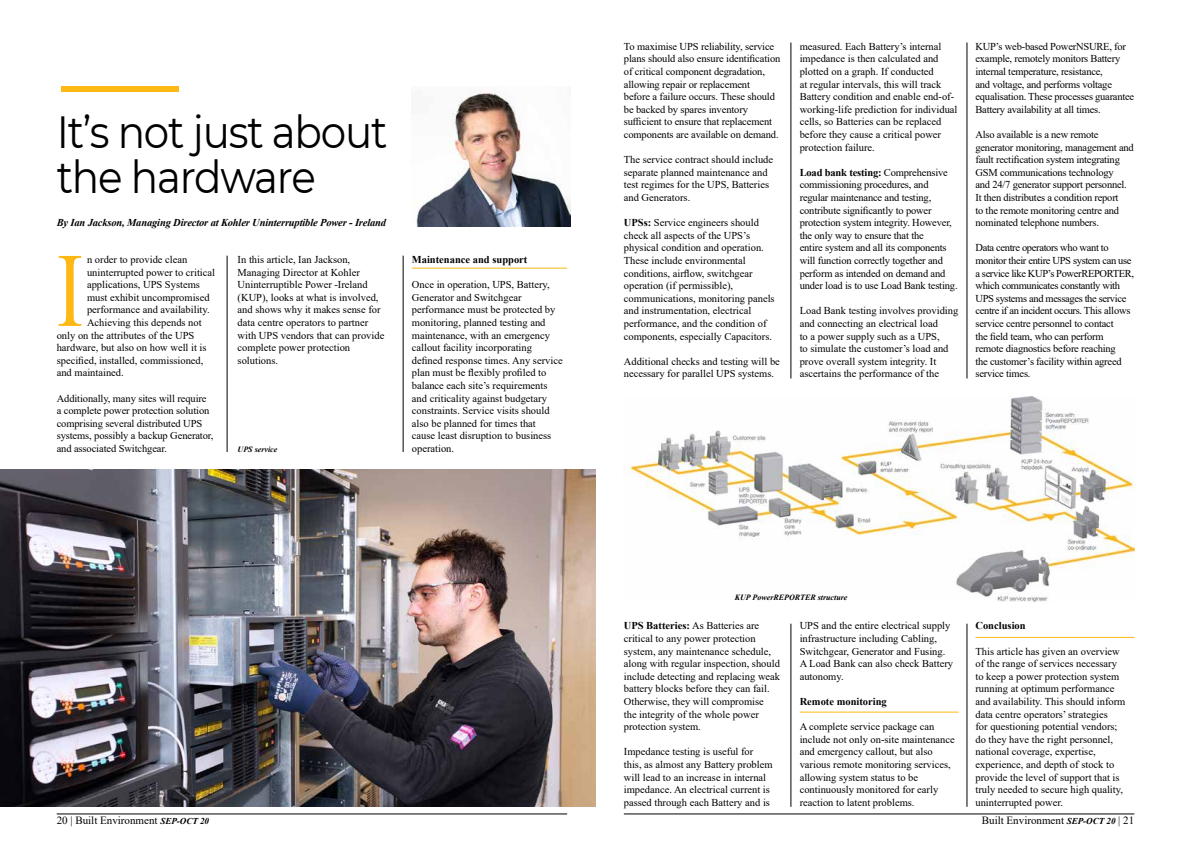
<style>
.page{position:relative;width:1191px;height:842px;background:#fff}
.page>*{position:absolute;margin:0;border:0;box-sizing:border-box;transform-origin:0 0}
.t1{font:105.7px "Times New Roman";color:#fdb813;scale:.75 1}
.t2{font:45px/45px "Montserrat";letter-spacing:-.03em;color:#000;scale:.9 1}
.t3{font:11px "Times New Roman";color:#000}
.t4{font:10.5px/12.6px "Times New Roman";color:#000}
.t5{font:10.5px/12.6px "Times New Roman";letter-spacing:-.02em;color:#000}
.t6{font:10.5px/12.6px "Times New Roman";letter-spacing:-.035em;color:#000}
.t7{font:italic 700 10.5px "Times New Roman";letter-spacing:-.015em;color:#000}
.t8{font:700 10.5px "Times New Roman";color:#000}
.t9{font:italic 700 8px "Times New Roman";color:#000}
.s1{font-weight:700}
.s2{font-weight:700;font-style:italic;font-size:9px}
</style>
<div class="page">
<div style="left:61px;top:86px;width:118px;height:6px;background:#fdb813"></div>
<hr style="left:227px;top:256px;width:1px;height:196px;background:#000">
<hr style="left:403px;top:256px;width:1px;height:196px;background:#000">
<hr style="left:966px;top:43px;width:1px;height:335px;background:#000">
<hr style="left:966px;top:624px;width:1px;height:183px;background:#000">
<hr style="left:790px;top:43px;width:1px;height:335px;background:#000">
<hr style="left:790px;top:624px;width:1px;height:183px;background:#000">
<img style="left:416px;top:91px;width:154px;height:135px">
<img style="left:624px;top:397px;width:510px;height:205px">
<hr style="left:412px;top:268px;width:155px;height:1px;background:#fdb813">
<hr style="left:799px;top:712px;width:159px;height:1px;background:#fdb813">
<hr style="left:975px;top:637px;width:159px;height:1px;background:#fdb813">
<img style="left:0;top:469px;width:595px;height:338px">
<hr style="left:57px;top:814px;width:510px;height:1px;background:#000">
<hr style="left:624px;top:814px;width:510px;height:1px;background:#000">
<h2 class="t2" style="left:57px;top:108px;width:369px">It’s not just about the hardware</h2>
<p class="t7" style="left:57px;top:215px;width:331px">By Ian Jackson, Managing Director at Kohler Uninterruptible Power - Ireland</p>
<h1 class="t1" style="left:57px;top:216px;width:37px">I</h1>
<p class="t4" style="left:87px;top:253px;width:102px">n order to provide clean</p>
<p class="t4" style="left:87px;top:265px;width:130px">uninterrupted power to critical</p>
<p class="t4" style="left:87px;top:278px;width:114px">applications, UPS Systems</p>
<p class="t4" style="left:87px;top:291px;width:124px">must exhibit uncompromised</p>
<p class="t4" style="left:87px;top:303px;width:124px">performance and availability.</p>
<p class="t4" style="left:87px;top:316px;width:116px">Achieving this depends not</p>
<p class="t4" style="left:57px;top:328px;width:139px">only on the attributes of the UPS</p>
<p class="t4" style="left:57px;top:341px;width:151px">hardware, but also on how well it is</p>
<p class="t4" style="left:57px;top:354px;width:148px">specified, installed, commissioned,</p>
<p class="t4" style="left:57px;top:366px;width:69px">and maintained.</p>
<p class="t4" style="left:57px;top:391px;width:158px">Additionally, many sites will require a complete power protection solution comprising several distributed UPS systems, possibly a backup Generator, and associated Switchgear.</p>
<p class="t4" style="left:238px;top:253px;width:148px">In this article, Ian Jackson,<br>Managing Director at Kohler<br>Uninterruptible Power -Ireland (KUP), looks at what is involved, and shows why it makes sense for data centre operators to partner with UPS vendors that can provide complete power protection solutions.</p>
<p class="t9" style="left:238px;top:444px;width:41px">UPS service</p>
<p class="t8" style="left:412px;top:252px;width:117px">Maintenance and support</p>
<p class="t4" style="left:412px;top:278px;width:152px">Once in operation, UPS, Battery,<br>Generator and Switchgear performance must be protected by monitoring, planned testing and maintenance, with an emergency callout facility incorporating defined response times. Any service plan must be flexibly profiled to balance each site’s requirements and criticality against budgetary constraints. Service visits should also be planned for times that<br>cause least disruption to business operation.</p>
<p class="t4" style="left:624px;top:40px;width:158px">To maximise UPS reliability, service plans should also ensure identification of critical component degradation, allowing repair or replacement<br>before a failure occurs. These should be backed by spares inventory sufficient to ensure that replacement components are available on demand.</p>
<p class="t4" style="left:624px;top:153px;width:151px">The service contract should include separate planned maintenance and test regimes for the UPS, Batteries and Generators.</p>
<p class="t4" style="left:624px;top:216px;width:152px"><span class="s1">UPSs:</span> Service engineers should check all aspects of the UPS’s physical condition and operation.<br>These include environmental conditions, airflow, switchgear operation (if permissible), communications, monitoring panels and instrumentation, electrical performance, and the condition of components, especially Capacitors.</p>
<p class="t4" style="left:624px;top:355px;width:158px">Additional checks and testing will be necessary for parallel UPS systems.</p>
<p class="t4" style="left:799px;top:40px;width:159px">measured. Each Battery’s internal impedance is then calculated and plotted on a graph. If conducted<br>at regular intervals, this will track Battery condition and enable end-of&shy;working-life prediction for individual cells, so Batteries can be replaced before they cause a critical power protection failure.</p>
<p class="t4" style="left:799px;top:166px;width:159px"><span class="s1">Load bank testing:</span> Comprehensive commissioning procedures, and regular maintenance and testing, contribute significantly to power protection system integrity. However, the only way to ensure that the<br>entire system and all its components will function correctly together and perform as intended on demand and under load is to use Load Bank testing.</p>
<p class="t4" style="left:799px;top:304px;width:160px">Load Bank testing involves providing and connecting an electrical load<br>to a power supply such as a UPS,<br>to simulate the customer’s load and prove overall system integrity. It ascertains the performance of the</p>
<p class="t5" style="left:975px;top:40px;width:160px">KUP’s web-based PowerNSURE, for example, remotely monitors Battery internal temperature, resistance,<br>and voltage, and performs voltage equalisation. These processes guarantee Battery availability at all times.</p>
<p class="t5" style="left:975px;top:128px;width:160px">Also available is a new remote generator monitoring, management and fault rectification system integrating GSM communications technology<br>and 24/7 generator support personnel.<br>It then distributes a condition report<br>to the remote monitoring centre and nominated telephone numbers.</p>
<p class="t6" style="left:975px;top:241px;width:160px">Data centre operators who want to monitor their entire UPS system can use a service like KUP’s PowerREPORTER, which communicates constantly with UPS systems and messages the service centre if an incident occurs. This allows service centre personnel to contact<br>the field team, who can perform remote diagnostics before reaching<br>the customer’s facility within agreed service times.</p>
<p class="t9" style="left:735px;top:591px;width:114px">KUP PowerREPORTER structure</p>
<p class="t4" style="left:624px;top:619px;width:158px"><span class="s1">UPS Batteries:</span> As Batteries are critical to any power protection system, any maintenance schedule, along with regular inspection, should include detecting and replacing weak battery blocks before they can fail.<br>Otherwise, they will compromise<br>the integrity of the whole power protection system.</p>
<p class="t4" style="left:624px;top:745px;width:150px">Impedance testing is useful for this, as almost any Battery problem will lead to an increase in internal impedance. An electrical current is passed through each Battery and is</p>
<p class="t4" style="left:799px;top:619px;width:155px">UPS and the entire electrical supply infrastructure including Cabling,<br>Switchgear, Generator and Fusing.<br>A Load Bank can also check Battery autonomy.</p>
<p class="t8" style="left:799px;top:694px;width:89px">Remote monitoring</p>
<p class="t4" style="left:799px;top:720px;width:157px">A complete service package can include not only on-site maintenance and emergency callout, but also various remote monitoring services, allowing system status to be continuously monitored for early reaction to latent problems.</p>
<p class="t8" style="left:975px;top:618px;width:52px">Conclusion</p>
<p class="t4" style="left:975px;top:644px;width:151px">This article has given an overview of the range of services necessary to keep a power protection system running at optimum performance and availability. This should inform data centre operators’ strategies<br>for questioning potential vendors; do they have the right personnel, national coverage, expertise, experience, and depth of stock to provide the level of support that is truly needed to secure high quality, uninterrupted power.</p>
<p class="t3" style="left:57px;top:812px;width:154px">20 | Built Environment <span class="s2">SEP-OCT 20</span></p>
<p class="t3" style="left:981px;top:812px;width:154px">Built Environment <span class="s2">SEP-OCT 20</span> | 21</p>
</div>
